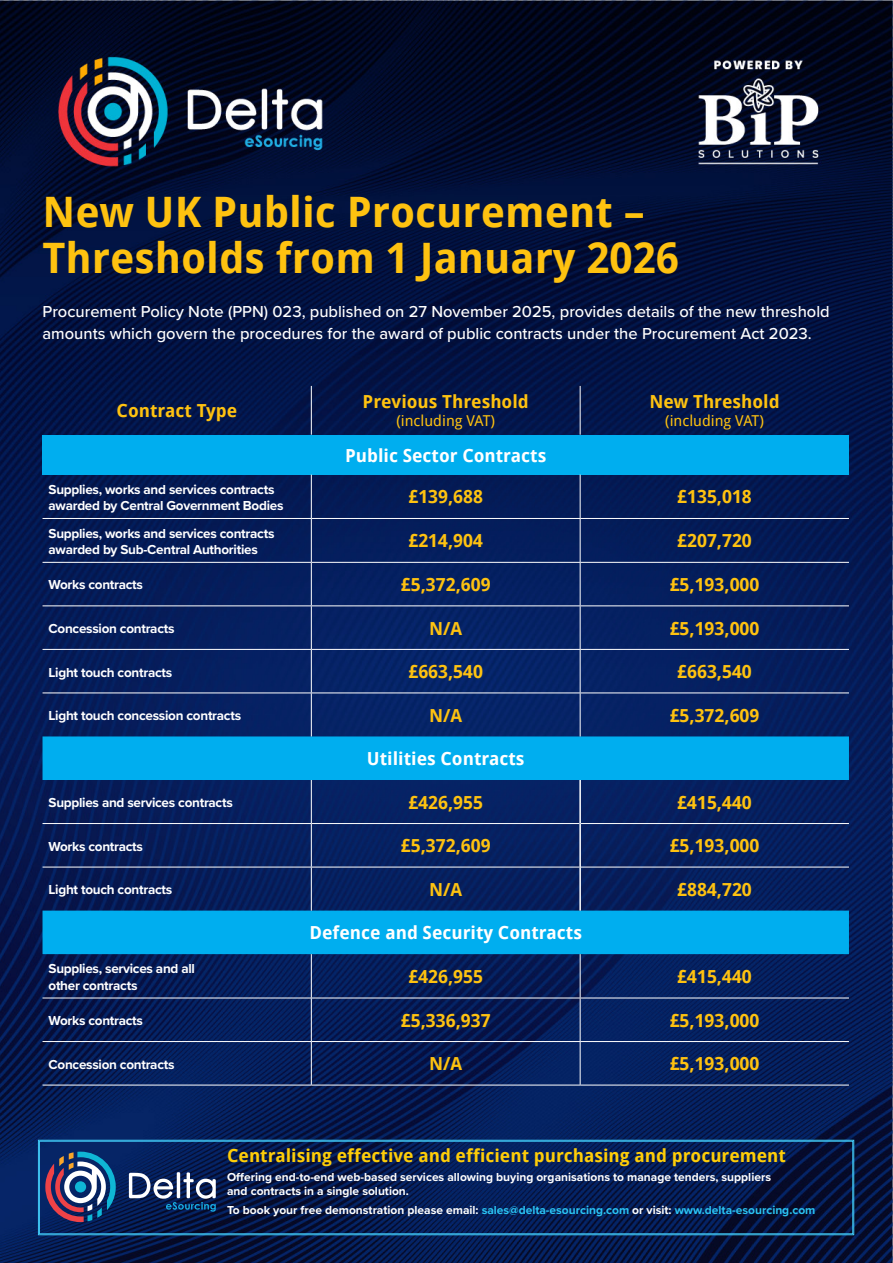
<style>
.page{position:relative;width:893px;height:1263px;background:#fff}
.page>*{position:absolute;margin:0;border:0;box-sizing:border-box;transform-origin:0 0}
.t1{font:700 42px/46.5px "Droid Sans";color:#fec210}
.t2{font:700 18px "Droid Sans";color:#fec210}
.t3{font:700 18px "Droid Sans";color:#fff}
.t4{font:700 18px "Droid Sans";color:#fecd08}
.t5{font:500 16.5px/22.5px "Proxima Nova";color:#fff}
.t6{font:15px "Droid Sans";color:#fec210}
.t7{font:700 13.5px/16.2px "Proxima Nova";letter-spacing:-.02em;color:#fff}
.t8{font:700 12px/14.4px "Proxima Nova";color:#fff}
.t9{font:700 12px "Proxima Nova";color:#2bc4f3}
.s1{color:#fff}
</style>
<div class="page">
<img style="left:0;top:0;width:893px;height:1263px">
<div style="left:43px;top:435px;width:806px;height:40px;background:#00aeef"></div>
<svg style="left:43px;top:736px;width:806px;height:218px;background:#045898"></svg>
<hr style="left:43px;top:518px;width:268px;height:1px;background:#fff">
<hr style="left:311px;top:518px;width:269px;height:1px;background:#fff">
<hr style="left:580px;top:518px;width:269px;height:1px;background:#fff">
<hr style="left:43px;top:562px;width:268px;height:1px;background:#fff">
<hr style="left:311px;top:562px;width:269px;height:1px;background:#fff">
<hr style="left:580px;top:562px;width:269px;height:1px;background:#fff">
<hr style="left:43px;top:605px;width:268px;height:1px;background:#fff">
<hr style="left:311px;top:605px;width:269px;height:1px;background:#fff">
<hr style="left:580px;top:605px;width:269px;height:1px;background:#fff">
<hr style="left:43px;top:649px;width:268px;height:1px;background:#fff">
<hr style="left:311px;top:649px;width:269px;height:1px;background:#fff">
<hr style="left:580px;top:649px;width:269px;height:1px;background:#fff">
<hr style="left:43px;top:692px;width:268px;height:1px;background:#fff">
<hr style="left:311px;top:692px;width:269px;height:1px;background:#fff">
<hr style="left:580px;top:692px;width:269px;height:1px;background:#fff">
<hr style="left:311px;top:475px;width:1px;height:43px;background:#fff">
<hr style="left:311px;top:519px;width:1px;height:43px;background:#fff">
<hr style="left:311px;top:563px;width:1px;height:42px;background:#fff">
<hr style="left:311px;top:606px;width:1px;height:43px;background:#fff">
<hr style="left:311px;top:650px;width:1px;height:42px;background:#fff">
<hr style="left:311px;top:693px;width:1px;height:43px;background:#fff">
<hr style="left:43px;top:823px;width:268px;height:1px;background:#fff">
<hr style="left:311px;top:823px;width:268px;height:1px;background:#fff">
<hr style="left:581px;top:823px;width:268px;height:1px;background:#fff">
<hr style="left:43px;top:867px;width:268px;height:1px;background:#fff">
<hr style="left:311px;top:867px;width:268px;height:1px;background:#fff">
<hr style="left:581px;top:867px;width:268px;height:1px;background:#fff">
<hr style="left:311px;top:780px;width:1px;height:43px;background:#fff">
<hr style="left:311px;top:824px;width:1px;height:43px;background:#fff">
<hr style="left:311px;top:867px;width:1px;height:43px;background:#fff">
<hr style="left:43px;top:998px;width:268px;height:1px;background:#fff">
<hr style="left:311px;top:998px;width:269px;height:1px;background:#fff">
<hr style="left:580px;top:998px;width:269px;height:1px;background:#fff">
<hr style="left:43px;top:1041px;width:268px;height:1px;background:#fff">
<hr style="left:311px;top:1041px;width:269px;height:1px;background:#fff">
<hr style="left:580px;top:1041px;width:269px;height:1px;background:#fff">
<hr style="left:43px;top:1085px;width:268px;height:1px;background:#fff">
<hr style="left:311px;top:1085px;width:269px;height:1px;background:#fff">
<hr style="left:580px;top:1085px;width:269px;height:1px;background:#fff">
<hr style="left:311px;top:954px;width:1px;height:44px;background:#fff">
<hr style="left:580px;top:954px;width:1px;height:44px;background:#fff">
<hr style="left:311px;top:998px;width:1px;height:43px;background:#fff">
<hr style="left:580px;top:998px;width:1px;height:43px;background:#fff">
<hr style="left:311px;top:1042px;width:1px;height:43px;background:#fff">
<hr style="left:580px;top:1042px;width:1px;height:43px;background:#fff">
<hr style="left:311px;top:386px;width:1px;height:49px;background:#fff">
<hr style="left:580px;top:386px;width:1px;height:49px;background:#fff">
<hr style="left:580px;top:475px;width:1px;height:43px;background:#fff">
<hr style="left:580px;top:519px;width:1px;height:43px;background:#fff">
<hr style="left:580px;top:563px;width:1px;height:42px;background:#fff">
<hr style="left:580px;top:606px;width:1px;height:43px;background:#fff">
<hr style="left:580px;top:650px;width:1px;height:42px;background:#fff">
<hr style="left:580px;top:693px;width:1px;height:43px;background:#fff">
<hr style="left:579px;top:780px;width:2px;height:43px;background:#fff">
<hr style="left:579px;top:823px;width:2px;height:44px;background:#fff">
<hr style="left:579px;top:867px;width:2px;height:43px;background:#fff">
<svg style="left:38px;top:1140px;width:816px;height:95px;background:#061d51"></svg>
<div style="left:39px;top:1141px;width:814px;height:93px;border:1px solid #40c7f4"></div>
<svg style="left:129px;top:1172px;width:87px;height:39px"></svg>
<svg style="left:45px;top:1152px;width:71px;height:70px;background:#515980"></svg>
<div style="left:75px;top:1181px;width:11px;height:11px;background:#0fb6d5;border-radius:50%"></div>
<p class="t1" style="left:43px;top:187px;width:638px">New UK Public Procurement –<br>Thresholds from 1 January 2026</p>
<p class="t5" style="left:43px;top:300px;width:789px">Procurement Policy Note (PPN) 023, published on 27 November 2025, provides details of the new threshold amounts which govern the procedures for the award of public contracts under the Procurement Act 2023.</p>
<p class="t2" style="left:117px;top:398px;width:122px">Contract Type</p>
<p class="t2" style="left:363px;top:389px;width:168px">Previous Threshold</p>
<p class="t6" style="left:396px;top:410px;width:100px">(including VAT)</p>
<p class="t3" style="left:345px;top:442px;width:203px">Public Sector Contracts</p>
<p class="t2" style="left:649px;top:389px;width:132px">New Threshold</p>
<p class="t6" style="left:665px;top:410px;width:100px">(including VAT)</p>
<p class="t7" style="left:49px;top:481px;width:236px">Supplies, works and services contracts awarded by Central Government Bodies</p>
<p class="t2" style="left:408px;top:484px;width:76px">£139,688</p>
<p class="t2" style="left:677px;top:484px;width:76px">£135,018</p>
<p class="t7" style="left:49px;top:525px;width:227px">Supplies, works and services contracts awarded by Sub-Central Authorities</p>
<p class="t2" style="left:408px;top:528px;width:76px">£214,904</p>
<p class="t2" style="left:677px;top:528px;width:76px">£207,720</p>
<p class="t7" style="left:49px;top:576px;width:96px">Works contracts</p>
<p class="t2" style="left:401px;top:572px;width:91px">£5,372,609</p>
<p class="t2" style="left:670px;top:572px;width:91px">£5,193,000</p>
<p class="t7" style="left:49px;top:620px;width:128px">Concession contracts</p>
<p class="t2" style="left:429px;top:615px;width:35px">N/A</p>
<p class="t2" style="left:670px;top:615px;width:91px">£5,193,000</p>
<p class="t7" style="left:49px;top:664px;width:125px">Light touch contracts</p>
<p class="t2" style="left:408px;top:659px;width:76px">£663,540</p>
<p class="t2" style="left:677px;top:659px;width:76px">£663,540</p>
<p class="t7" style="left:49px;top:707px;width:194px">Light touch concession contracts</p>
<p class="t2" style="left:429px;top:702px;width:35px">N/A</p>
<p class="t2" style="left:670px;top:702px;width:91px">£5,372,609</p>
<p class="t3" style="left:367px;top:746px;width:159px">Utilities Contracts</p>
<p class="t7" style="left:49px;top:794px;width:186px">Supplies and services contracts</p>
<p class="t2" style="left:408px;top:789px;width:76px">£426,955</p>
<p class="t2" style="left:677px;top:789px;width:76px">£415,440</p>
<p class="t7" style="left:49px;top:838px;width:96px">Works contracts</p>
<p class="t2" style="left:401px;top:833px;width:91px">£5,372,609</p>
<p class="t2" style="left:670px;top:833px;width:91px">£5,193,000</p>
<p class="t7" style="left:49px;top:881px;width:125px">Light touch contracts</p>
<p class="t2" style="left:429px;top:876px;width:35px">N/A</p>
<p class="t2" style="left:677px;top:876px;width:76px">£884,720</p>
<p class="t3" style="left:309px;top:920px;width:274px">Defence and Security Contracts</p>
<p class="t7" style="left:49px;top:960px;width:148px">Supplies, services and all other contracts</p>
<p class="t2" style="left:408px;top:964px;width:76px">£426,955</p>
<p class="t2" style="left:677px;top:964px;width:76px">£415,440</p>
<p class="t7" style="left:49px;top:1012px;width:96px">Works contracts</p>
<p class="t2" style="left:401px;top:1007px;width:91px">£5,336,937</p>
<p class="t2" style="left:670px;top:1007px;width:91px">£5,193,000</p>
<p class="t7" style="left:49px;top:1056px;width:128px">Concession contracts</p>
<p class="t2" style="left:429px;top:1051px;width:35px">N/A</p>
<p class="t2" style="left:670px;top:1051px;width:91px">£5,193,000</p>
<p class="t4" style="left:227px;top:1143px;width:560px">Centralising effective and efficient purchasing and procurement</p>
<p class="t8" style="left:227px;top:1169px;width:545px">Offering end-to-end web-based services allowing buying organisations to manage tenders, suppliers and contracts in a single solution.</p>
<p class="t9" style="left:227px;top:1201px;width:590px"><span class="s1">To book your free demonstration please email:</span> sales@delta-esourcing.com <span class="s1">or visit:</span> www.delta-esourcing.com</p>
</div>
